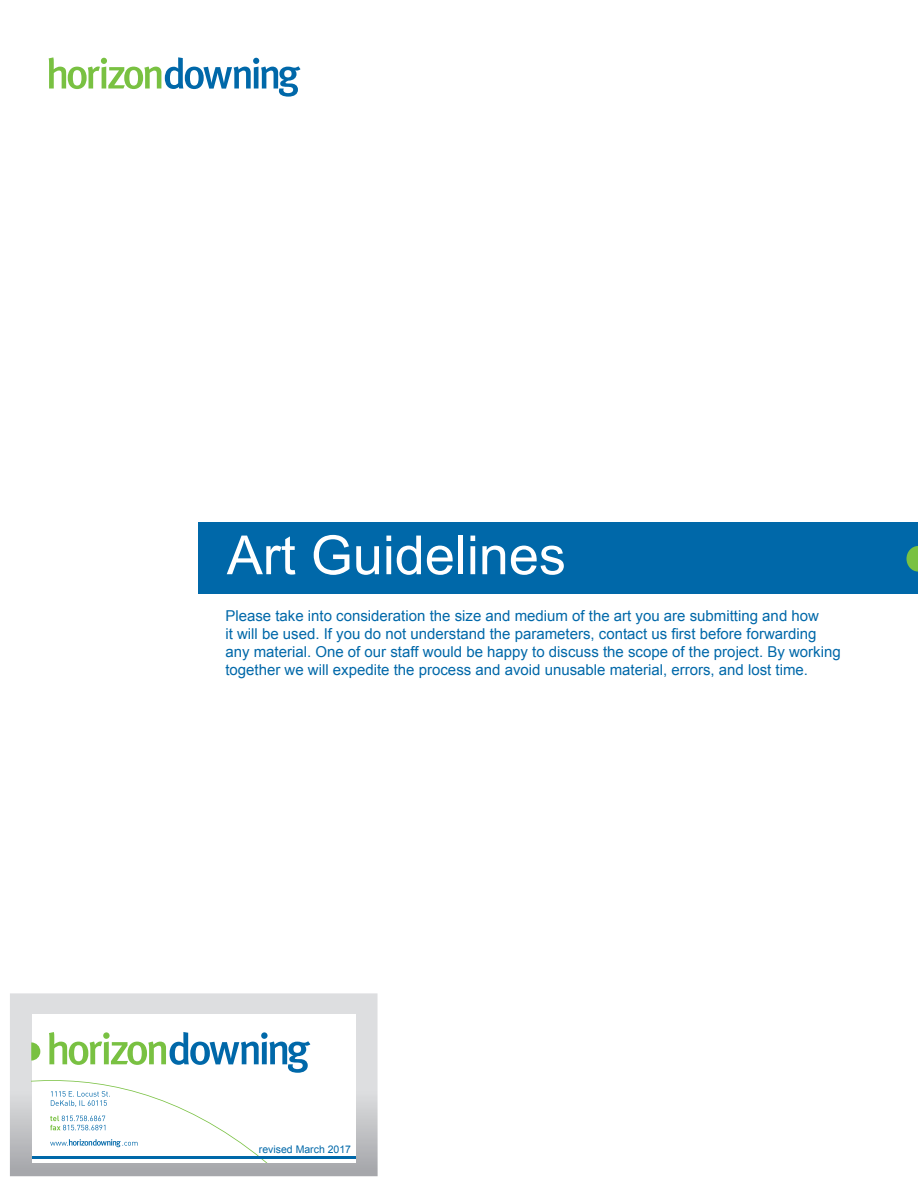
<style>
.page{position:relative;width:918px;height:1188px;background:#fff}
.page>*{position:absolute;margin:0;border:0;box-sizing:border-box;transform-origin:0 0}
.t1{font:54px "Arial";color:#fff}
.t2{font:15px/18px "Arial";color:#0068a9}
.t3{font:10.5px "Arial";color:#0068a9}
</style>
<div class="page">
<div style="left:199px;top:522px;width:719px;height:72px;background:#0068a9"></div>
<svg style="left:906px;top:546px;width:12px;height:26px"></svg>
<svg style="left:49px;top:57px;width:252px;height:40px"></svg>
<svg style="left:10px;top:993px;width:368px;height:183px;background:#cccdcf"></svg>
<div style="left:32px;top:1014px;width:324px;height:148px;background:#fff"></div>
<svg style="left:49px;top:1032px;width:261px;height:41px"></svg>
<svg style="left:32px;top:1080px;width:265px;height:83px"></svg>
<svg style="left:31px;top:1042px;width:9px;height:19px"></svg>
<hr style="left:32px;top:1157px;width:324px;height:2px;background:#0068a9">
<h1 class="t1" style="left:227px;top:520px;width:341px">Art Guidelines</h1>
<p class="t2" style="left:225px;top:607px;width:617px">Please take into consideration the size and medium of the art you are submitting and how<br>it will be used. If you do not understand the parameters, contact us first before forwarding any material. One of our staff would be happy to discuss the scope of the project. By working together we will expedite the process and avoid unusable material, errors, and lost time.</p>
<p class="t3" style="left:259px;top:1143px;width:94px">revised March 2017</p>
</div>
